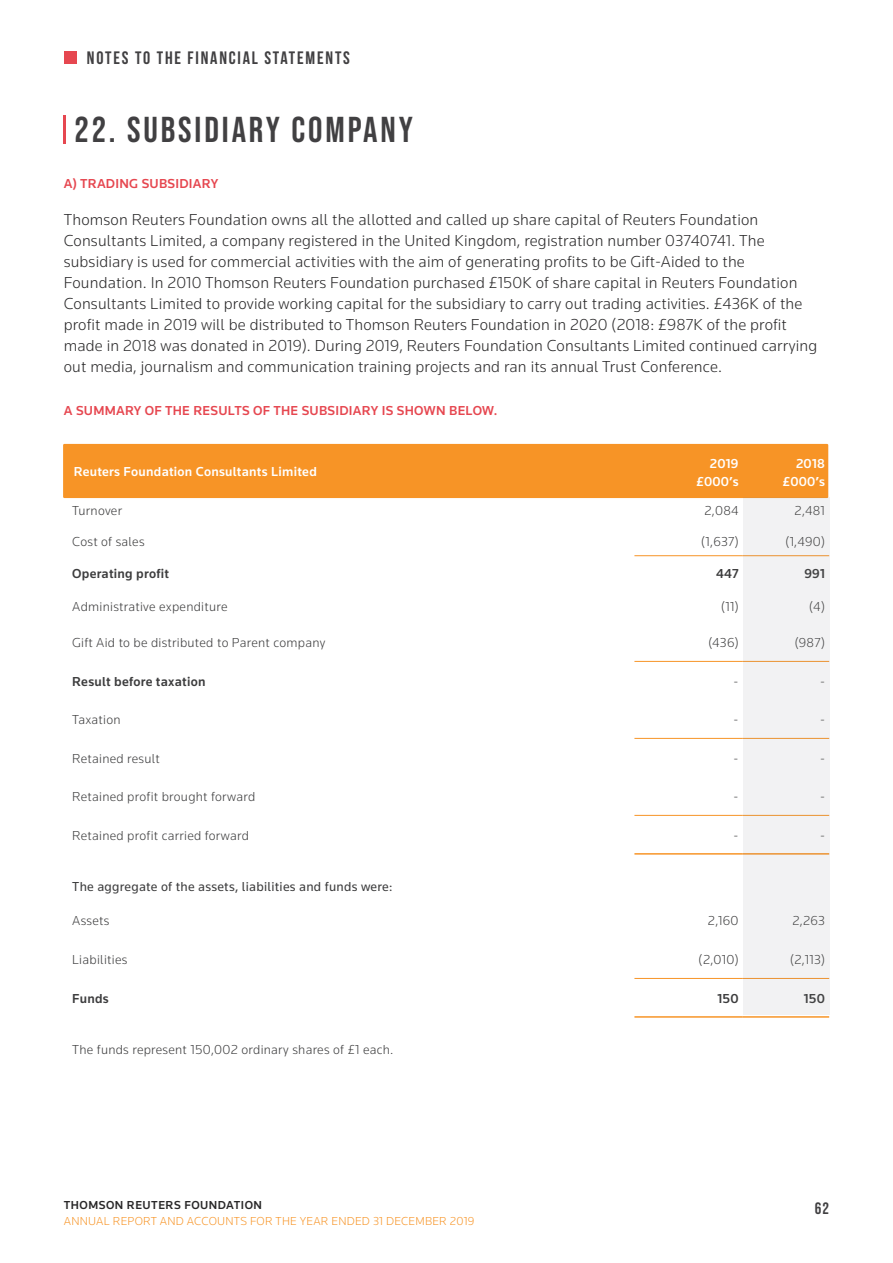
<style>
.page{position:relative;width:893px;height:1263px;background:#fff}
.page>*{position:absolute;margin:0;border:0;box-sizing:border-box;transform-origin:0 0}
.t1{font:36px "Bebas Neue";letter-spacing:.08em;color:#414042}
.t2{font:700 18px "Bebas Neue";letter-spacing:.1em;color:#414042}
.t3{font:300 16.5px/21px "Knowledge";letter-spacing:.01em;color:#292829}
.t4{font:16.5px "Bebas Neue";color:#414042}
.t5{font:300 13.5px "Knowledge";letter-spacing:.02em;color:#3c3c3d}
.t6{font:500 13.5px "Knowledge";letter-spacing:.02em;color:#e64750}
.t7{font:500 13.5px/18px "Knowledge";letter-spacing:.02em;color:#fff;text-align:right}
.t8{font:500 13.5px "Knowledge";letter-spacing:.02em;color:#3c3c3d}
.t9{font:13.5px "Knowledge";letter-spacing:.02em;color:#3c3c3d}
.t10{font:300 12px "Knowledge";letter-spacing:.02em;color:#f79426}
.t11{font:500 12px "Knowledge";letter-spacing:.04em;color:#292829}
</style>
<div class="page">
<div style="left:63px;top:444px;width:765px;height:54px;background:#f79426"></div>
<hr style="left:634px;top:555px;width:109px;height:1px;background:#f79426">
<hr style="left:634px;top:661px;width:109px;height:1px;background:#f79426">
<hr style="left:634px;top:738px;width:109px;height:1px;background:#f79426">
<hr style="left:634px;top:815px;width:109px;height:1px;background:#f79426">
<hr style="left:634px;top:853px;width:109px;height:2px;background:#f79426">
<hr style="left:634px;top:978px;width:109px;height:1px;background:#f79426">
<hr style="left:634px;top:1016px;width:109px;height:2px;background:#f79426">
<hr style="left:743px;top:1016px;width:86px;height:2px;background:#f79426">
<hr style="left:64px;top:115px;width:2px;height:29px;background:#e64750">
<div style="left:64px;top:51px;width:13px;height:12px;background:#e64750"></div>
<div style="left:743px;top:498px;width:86px;height:517px;background:#f2f2f3"></div>
<p class="t2" style="left:87px;top:48px;width:265px">NOTES TO THE FINANCIAL STATEMENTS</p>
<h1 class="t1" style="left:74px;top:109px;width:340px">22. SUBSIDIARY COMPANY</h1>
<p class="t6" style="left:64px;top:175px;width:156px">A) TRADING SUBSIDIARY</p>
<p class="t3" style="left:64px;top:209px;width:755px">Thomson Reuters Foundation owns all the allotted and called up share capital of Reuters Foundation Consultants Limited, a company registered in the United Kingdom, registration number 03740741. The subsidiary is used for commercial activities with the aim of generating profits to be Gift-Aided to the Foundation. In 2010 Thomson Reuters Foundation purchased £150K of share capital in Reuters Foundation Consultants Limited to provide working capital for the subsidiary to carry out trading activities. £436K of the profit made in 2019 will be distributed to Thomson Reuters Foundation in 2020 (2018: £987K of the profit made in 2018 was donated in 2019). During 2019, Reuters Foundation Consultants Limited continued carrying out media, journalism and communication training projects and ran its annual Trust Conference.</p>
<p class="t6" style="left:64px;top:402px;width:435px">A SUMMARY OF THE RESULTS OF THE SUBSIDIARY IS SHOWN BELOW.</p>
<p class="t7" style="left:74px;top:462px;width:245px">Reuters Foundation Consultants Limited</p>
<p class="t7" style="left:696px;top:454px;width:44px">2019 £000’s</p>
<p class="t7" style="left:783px;top:454px;width:44px">2018 £000’s</p>
<p class="t5" style="left:72px;top:502px;width:51px">Turnover</p>
<p class="t5" style="left:704px;top:502px;width:36px">2,084</p>
<p class="t5" style="left:795px;top:502px;width:32px">2,481</p>
<p class="t5" style="left:72px;top:533px;width:74px">Cost of sales</p>
<p class="t5" style="left:701px;top:533px;width:39px">(1,637)</p>
<p class="t5" style="left:785px;top:533px;width:41px">(1,490)</p>
<p class="t8" style="left:72px;top:565px;width:98px">Operating profit</p>
<p class="t8" style="left:716px;top:565px;width:24px">447</p>
<p class="t8" style="left:804px;top:565px;width:22px">991</p>
<p class="t5" style="left:72px;top:598px;width:157px">Administrative expenditure</p>
<p class="t5" style="left:721px;top:598px;width:19px">(11)</p>
<p class="t5" style="left:809px;top:598px;width:17px">(4)</p>
<p class="t5" style="left:72px;top:634px;width:255px">Gift Aid to be distributed to Parent company</p>
<p class="t5" style="left:708px;top:634px;width:32px">(436)</p>
<p class="t5" style="left:795px;top:634px;width:32px">(987)</p>
<p class="t8" style="left:72px;top:673px;width:135px">Result before taxation</p>
<p class="t5" style="left:734px;top:673px;width:6px">-</p>
<p class="t5" style="left:820px;top:673px;width:6px">-</p>
<p class="t5" style="left:72px;top:711px;width:50px">Taxation</p>
<p class="t5" style="left:734px;top:711px;width:6px">-</p>
<p class="t5" style="left:820px;top:711px;width:6px">-</p>
<p class="t5" style="left:72px;top:750px;width:89px">Retained result</p>
<p class="t5" style="left:734px;top:750px;width:6px">-</p>
<p class="t5" style="left:820px;top:750px;width:6px">-</p>
<p class="t5" style="left:72px;top:788px;width:184px">Retained profit brought forward</p>
<p class="t5" style="left:734px;top:788px;width:6px">-</p>
<p class="t5" style="left:820px;top:788px;width:6px">-</p>
<p class="t5" style="left:72px;top:827px;width:178px">Retained profit carried forward</p>
<p class="t5" style="left:734px;top:827px;width:6px">-</p>
<p class="t5" style="left:820px;top:827px;width:6px">-</p>
<p class="t9" style="left:72px;top:878px;width:322px">The aggregate of the assets, liabilities and funds were:</p>
<p class="t5" style="left:72px;top:912px;width:39px">Assets</p>
<p class="t5" style="left:708px;top:912px;width:32px">2,160</p>
<p class="t5" style="left:792px;top:912px;width:34px">2,263</p>
<p class="t5" style="left:72px;top:951px;width:57px">Liabilities</p>
<p class="t5" style="left:699px;top:951px;width:41px">(2,010)</p>
<p class="t5" style="left:790px;top:951px;width:36px">(2,113)</p>
<p class="t8" style="left:72px;top:990px;width:38px">Funds</p>
<p class="t8" style="left:717px;top:990px;width:23px">150</p>
<p class="t8" style="left:804px;top:990px;width:23px">150</p>
<p class="t5" style="left:72px;top:1041px;width:323px">The funds represent 150,002 ordinary shares of £1 each.</p>
<p class="t11" style="left:64px;top:1197px;width:200px">THOMSON REUTERS FOUNDATION</p>
<p class="t10" style="left:64px;top:1213px;width:412px">ANNUAL REPORT AND ACCOUNTS FOR THE YEAR ENDED 31 DECEMBER 2019</p>
<p class="t4" style="left:815px;top:1198px;width:16px">62</p>
</div>
